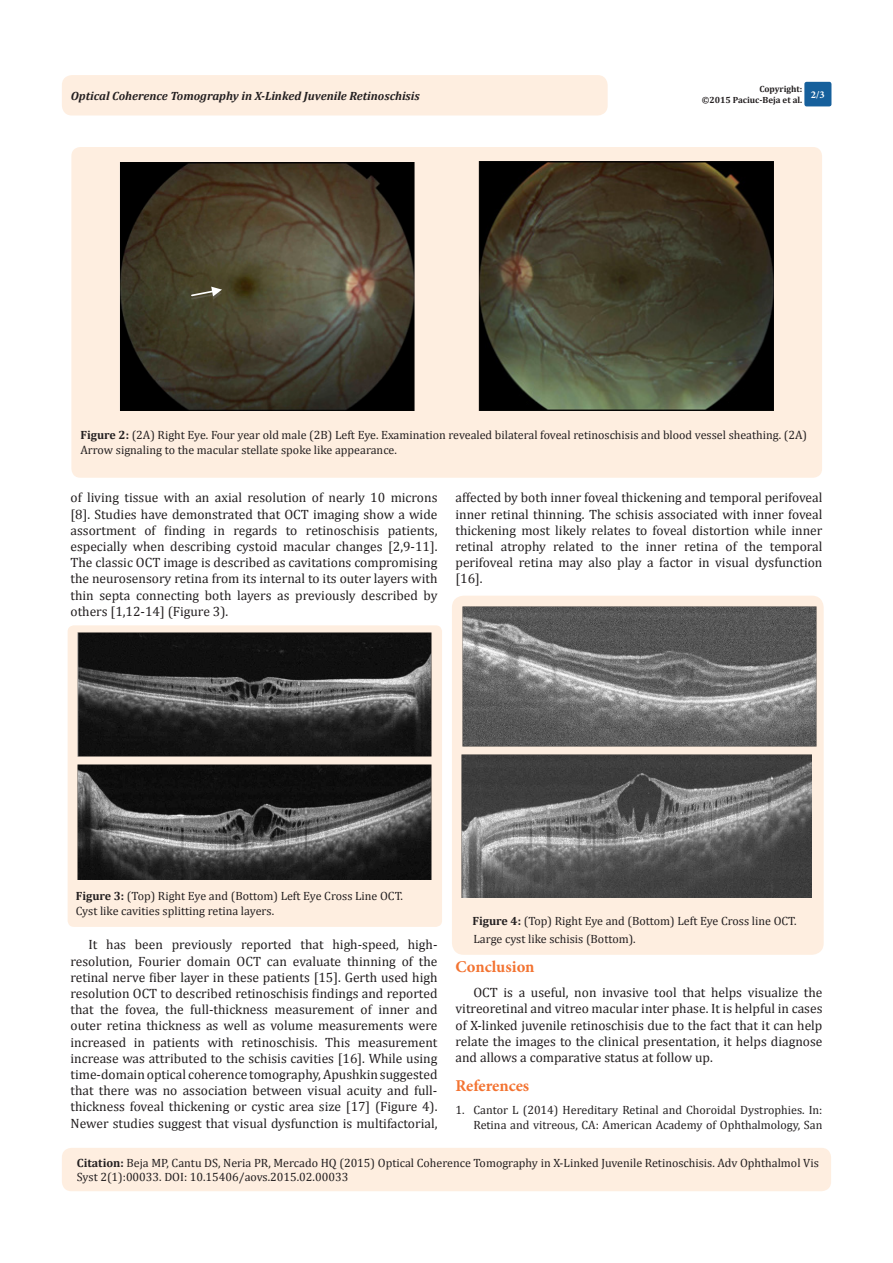
<style>
.page{position:relative;width:893px;height:1263px;background:#fff}
.page>*{position:absolute;margin:0;border:0;box-sizing:border-box;transform-origin:0 0}
.List_Paragraph{font:700 16.5px "Minion Pro";letter-spacing:-.005em;color:#f37331}
.t1{font:13.5px/16.2px "Cambria";color:#231f20;text-align:justify}
.t2{font:12px/14.4px "Cambria";color:#231f20}
.t3{font:italic 700 12px "Cambria";color:#231f20}
.t4{font:700 10.5px "Minion Pro";color:#fff}
.t5{font:700 9px "Cambria";color:#231f20}
.s1{font-weight:700}
</style>
<div class="page">
<div style="left:452px;top:596px;width:372px;height:359px;background:#feeee0;border-radius:12px"></div>
<div style="left:68px;top:625px;width:374px;height:302px;background:#feeee0;border-radius:6px"></div>
<img style="left:77px;top:633px;width:355px;height:123px">
<img style="left:77px;top:765px;width:355px;height:115px">
<img style="left:463px;top:606px;width:353px;height:140px">
<img style="left:461px;top:754px;width:351px;height:143px">
<div style="left:62px;top:75px;width:546px;height:41px;background:#feeee0;border-radius:10px"></div>
<div style="left:62px;top:1148px;width:769px;height:43px;background:#feeee0;border-radius:10px"></div>
<div style="left:804px;top:82px;width:27px;height:24px;background:#16609c;border-radius:2px"></div>
<div style="left:71px;top:147px;width:751px;height:331px;background:#feeee0;border-radius:9px"></div>
<img style="left:120px;top:163px;width:294px;height:248px">
<svg style="left:190px;top:287px;width:32px;height:14px"></svg>
<img style="left:478px;top:161px;width:296px;height:250px">
<p class="t3" style="left:71px;top:87px;width:350px">Optical Coherence Tomography in X-Linked Juvenile Retinoschisis</p>
<p class="t5" style="left:759px;top:83px;width:44px">Copyright:</p>
<p class="t5" style="left:702px;top:94px;width:102px">©2015 Paciuc-Beja et al.</p>
<p class="t4" style="left:811px;top:87px;width:15px">2/3</p>
<p class="t2" style="left:80px;top:428px;width:728px"><span class="s1">Figure 2:</span> (2A) Right Eye. Four year old male (2B) Left Eye. Examination revealed bilateral foveal retinoschisis and blood vessel sheathing. (2A)<br>Arrow signaling to the macular stellate spoke like appearance.</p>
<p class="t1" style="left:70px;top:490px;width:368px">of living tissue with an axial resolution of nearly 10 microns [8]. Studies have demonstrated that OCT imaging show a wide assortment of finding in regards to retinoschisis patients, especially when describing cystoid macular changes [2,9-11].<br>The classic OCT image is described as cavitations compromising the neurosensory retina from its internal to its outer layers with thin septa connecting both layers as previously described by others [1,12-14] (Figure 3).</p>
<p class="t1" style="left:455px;top:490px;width:368px">affected by both inner foveal thickening and temporal perifoveal inner retinal thinning. The schisis associated with inner foveal thickening most likely relates to foveal distortion while inner retinal atrophy related to the inner retina of the temporal perifoveal retina may also play a factor in visual dysfunction [16].</p>
<p class="t2" style="left:76px;top:889px;width:329px"><span class="s1">Figure 3:</span> (Top) Right Eye and (Bottom) Left Eye Cross Line OCT.</p>
<p class="t2" style="left:76px;top:903px;width:200px">Cyst like cavities splitting retina layers.</p>
<p class="t1" style="left:70px;top:937px;width:368px;text-indent:18px">It has been previously reported that high-speed, high&shy;resolution, Fourier domain OCT can evaluate thinning of the retinal nerve fiber layer in these patients [15]. Gerth used high resolution OCT to described retinoschisis findings and reported that the fovea, the full-thickness measurement of inner and outer retina thickness as well as volume measurements were increased in patients with retinoschisis. This measurement increase was attributed to the schisis cavities [16]. While using time-domain optical coherence tomography, Apushkin suggested that there was no association between visual acuity and full&shy;thickness foveal thickening or cystic area size [17] (Figure 4).<br>Newer studies suggest that visual dysfunction is multifactorial,</p>
<p class="t2" style="left:472px;top:914px;width:326px"><span class="s1">Figure 4:</span> (Top) Right Eye and (Bottom) Left Eye Cross line OCT.</p>
<p class="t2" style="left:473px;top:932px;width:164px">Large cyst like schisis (Bottom).</p>
<p class="List_Paragraph" style="left:455px;top:955px;width:81px">Conclusion</p>
<p class="t1" style="left:455px;top:984px;width:368px;text-indent:18px">OCT is a useful, non invasive tool that helps visualize the vitreoretinal and vitreo macular inter phase. It is helpful in cases of X-linked juvenile retinoschisis due to the fact that it can help relate the images to the clinical presentation, it helps diagnose and allows a comparative status at follow up.</p>
<p class="List_Paragraph" style="left:455px;top:1074px;width:75px">References</p>
<p class="t2" style="left:455px;top:1103px;width:368px;text-align:right">1. Cantor L (2014) Hereditary Retinal and Choroidal Dystrophies. In:<br>Retina and vitreous, CA: American Academy of Ophthalmology, San</p>
<p class="t2" style="left:77px;top:1156px;width:744px"><span class="s1">Citation:</span> Beja MP, Cantu DS, Neria PR, Mercado HQ (2015) Optical Coherence Tomography in X-Linked Juvenile Retinoschisis. Adv Ophthalmol Vis<br>Syst 2(1):00033. DOI: 10.15406/aovs.2015.02.00033</p>
</div>
